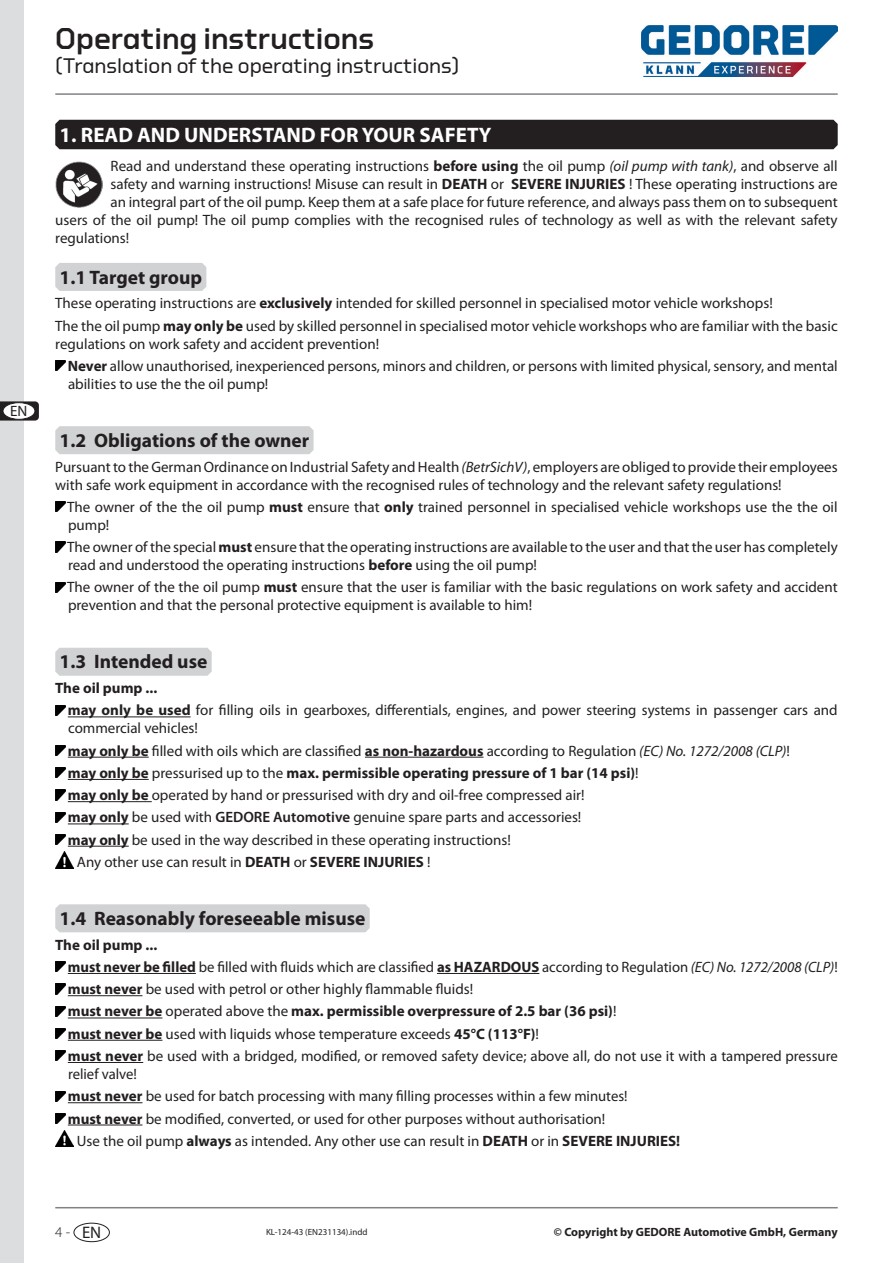
<style>
.page{position:relative;width:893px;height:1263px;background:#fff}
.page>*{position:absolute;margin:0;border:0;box-sizing:border-box;transform-origin:0 0}
.t1{font:500 30px "GEDORE Type";color:#231f20}
.t2{font:21px "GEDORE Type";color:#231f20}
.t3{font:700 21px "Myriad Pro";color:#fff}
.t4{font:700 19.5px "Myriad Pro";color:#231f20}
.t5{font:15px/18px "Myriad Pro";color:#231f20}
.t6{font:700 15px "Myriad Pro";color:#231f20}
.t7{font:300 15px "Myriad Pro";color:#231f20}
.t8{font:700 12px "Myriad Pro";color:#231f20}
.t9{font:9px "Myriad Pro";color:#231f20}
.s1{font-weight:700}
.s2{font-style:italic}
.s3{font-weight:400}
.s4{font-weight:600}
.s5{font-weight:400;font-size:16.65px}
</style>
<div class="page">
<div style="left:0;top:0;width:23px;height:1263px;background:#dcdddf"></div>
<hr style="left:55px;top:1207px;width:783px;height:1px;background:#808285">
<div style="left:74px;top:1223px;width:36px;height:19px;border:1px solid #231f20;border-radius:50%"></div>
<svg style="left:0;top:401px;width:39px;height:20px"></svg>
<div style="left:3px;top:403px;width:32px;height:16px;background:#fff;border-radius:50%"></div>
<div style="left:3px;top:402px;width:32px;height:18px;border:1px solid #231f20;border-radius:50%"></div>
<hr style="left:55px;top:93px;width:783px;height:2px;background:#808285">
<img style="left:641px;top:26px;width:197px;height:50px">
<div style="left:55px;top:120px;width:783px;height:29px;background:#231f20"></div>
<div style="left:55px;top:263px;width:151px;height:28px;background:#d1d2d4"></div>
<div style="left:55px;top:426px;width:259px;height:28px;background:#d1d2d4"></div>
<div style="left:55px;top:648px;width:157px;height:28px;background:#d1d2d4"></div>
<hr style="left:68px;top:716px;width:123px;height:1px;background:#231f20">
<hr style="left:68px;top:757px;width:81px;height:1px;background:#231f20">
<hr style="left:365px;top:757px;width:119px;height:1px;background:#231f20">
<hr style="left:68px;top:779px;width:81px;height:1px;background:#231f20">
<hr style="left:68px;top:801px;width:84px;height:1px;background:#231f20">
<hr style="left:68px;top:823px;width:61px;height:1px;background:#231f20">
<hr style="left:68px;top:846px;width:61px;height:1px;background:#231f20">
<div style="left:55px;top:904px;width:315px;height:28px;background:#d1d2d4"></div>
<hr style="left:68px;top:973px;width:128px;height:1px;background:#231f20">
<hr style="left:437px;top:973px;width:102px;height:1px;background:#231f20">
<hr style="left:68px;top:995px;width:74px;height:1px;background:#231f20">
<hr style="left:68px;top:1017px;width:94px;height:1px;background:#231f20">
<hr style="left:68px;top:1040px;width:94px;height:1px;background:#231f20">
<hr style="left:68px;top:1062px;width:75px;height:1px;background:#231f20">
<hr style="left:68px;top:1102px;width:74px;height:1px;background:#231f20">
<hr style="left:68px;top:1124px;width:74px;height:1px;background:#231f20">
<img style="left:55px;top:161px;width:47px;height:47px">
<svg style="left:55px;top:361px;width:11px;height:10px"></svg>
<svg style="left:55px;top:502px;width:11px;height:10px"></svg>
<svg style="left:55px;top:542px;width:11px;height:10px"></svg>
<svg style="left:55px;top:582px;width:11px;height:10px"></svg>
<svg style="left:55px;top:705px;width:11px;height:10px"></svg>
<svg style="left:55px;top:745px;width:11px;height:11px"></svg>
<svg style="left:55px;top:768px;width:11px;height:10px"></svg>
<svg style="left:55px;top:790px;width:11px;height:10px"></svg>
<svg style="left:55px;top:812px;width:11px;height:10px"></svg>
<svg style="left:55px;top:834px;width:11px;height:11px"></svg>
<img style="left:55px;top:852px;width:19px;height:16px">
<svg style="left:55px;top:962px;width:11px;height:10px"></svg>
<svg style="left:55px;top:984px;width:11px;height:10px"></svg>
<svg style="left:55px;top:1006px;width:11px;height:10px"></svg>
<svg style="left:55px;top:1028px;width:11px;height:11px"></svg>
<svg style="left:55px;top:1051px;width:11px;height:10px"></svg>
<svg style="left:55px;top:1091px;width:11px;height:10px"></svg>
<svg style="left:55px;top:1113px;width:11px;height:10px"></svg>
<img style="left:55px;top:1131px;width:19px;height:16px">
<p class="t5" style="left:10px;top:402px;width:19px">EN</p>
<h1 class="t1" style="left:55px;top:21px;width:320px">Operating instructions</h1>
<h2 class="t2" style="left:55px;top:54px;width:406px">(Translation of the operating instructions)</h2>
<p class="t3" style="left:60px;top:121px;width:433px">1. READ AND UNDERSTAND FOR YOUR SAFETY</p>
<p class="t5" style="left:111px;top:156px;width:729px">Read and understand these operating instructions <span class="s1">before using</span> the oil pump <span class="s2">(oil pump with tank)</span>, and observe all</p>
<p class="t5" style="left:111px;top:174px;width:729px">safety and warning instructions! Misuse can result in <span class="s1">DEATH</span> or <span class="s1">SEVERE INJURIES</span> ! These operating instructions are</p>
<p class="t5" style="left:111px;top:192px;width:729px">an integral part of the oil pump. Keep them at a safe place for future reference, and always pass them on to subsequent</p>
<p class="t5" style="left:55px;top:210px;width:784px">users of the oil pump! The oil pump complies with the recognised rules of technology as well as with the relevant safety</p>
<p class="t5" style="left:55px;top:228px;width:76px">regulations!</p>
<p class="t4" style="left:60px;top:264px;width:144px">1.1 Target group</p>
<p class="t5" style="left:55px;top:294px;width:719px">These operating instructions are <span class="s1">exclusively</span> intended for skilled personnel in specialised motor vehicle workshops!</p>
<p class="t5" style="left:55px;top:316px;width:784px">The the oil pump <span class="s1">may only be</span> used by skilled personnel in specialised motor vehicle workshops who are familiar with the basic regulations on work safety and accident prevention!</p>
<p class="t5" style="left:68px;top:356px;width:771px"><span class="s1">Never</span> allow unauthorised, inexperienced persons, minors and children, or persons with limited physical, sensory, and mental abilities to use the the oil pump!</p>
<p class="t4" style="left:60px;top:427px;width:251px">1.2 Obligations of the owner</p>
<p class="t5" style="left:55px;top:457px;width:784px">Pursuant to the German Ordinance on Industrial Safety and Health <span class="s2">(BetrSichV)</span>, employers are obliged to provide their employees with safe work equipment in accordance with the recognised rules of technology and the relevant safety regulations!</p>
<p class="t5" style="left:67px;top:498px;width:772px">The owner of the the oil pump <span class="s1">must</span> ensure that <span class="s1">only</span> trained personnel in specialised vehicle workshops use the the oil pump!</p>
<p class="t5" style="left:67px;top:538px;width:772px">The owner of the special <span class="s1">must</span> ensure that the operating instructions are available to the user and that the user has completely read and understood the operating instructions <span class="s1">before</span> using the oil pump!</p>
<p class="t5" style="left:67px;top:578px;width:772px">The owner of the the oil pump <span class="s1">must</span> ensure that the user is familiar with the basic regulations on work safety and accident prevention and that the personal protective equipment is available to him!</p>
<p class="t4" style="left:60px;top:649px;width:149px">1.3 Intended use</p>
<p class="t6" style="left:55px;top:678px;width:104px">The oil pump ...</p>
<p class="t5" style="left:68px;top:701px;width:771px"><span class="s1">may only be used</span> for filling oils in gearboxes, differentials, engines, and power steering systems in passenger cars and commercial vehicles!</p>
<p class="t5" style="left:68px;top:741px;width:724px"><span class="s1">may only be</span> filled with oils which are classified <span class="s1">as non-hazardous</span> according to Regulation <span class="s2">(EC) No. 1272/2008 (CLP)</span>!</p>
<p class="t6" style="left:68px;top:763px;width:572px">may only be <span class="s3">pressurised up to the</span> max. permissible operating pressure of 1 bar (14 psi)<span class="s3">!</span></p>
<p class="t5" style="left:68px;top:786px;width:518px"><span class="s1">may only be</span> operated by hand or pressurised with dry and oil-free compressed air!</p>
<p class="t5" style="left:68px;top:808px;width:515px"><span class="s1">may only</span> be used with <span class="s4">GEDORE Automotive</span> genuine spare parts and accessories!</p>
<p class="t5" style="left:68px;top:830px;width:445px"><span class="s1">may only</span> be used in the way described in these operating instructions!</p>
<p class="t5" style="left:77px;top:853px;width:355px">Any other use can result in <span class="s1">DEATH</span> or <span class="s1">SEVERE INJURIES</span> !</p>
<p class="t4" style="left:60px;top:906px;width:307px">1.4 Reasonably foreseeable misuse</p>
<p class="t6" style="left:55px;top:935px;width:104px">The oil pump ...</p>
<p class="t5" style="left:68px;top:958px;width:771px"><span class="s1">must never be filled</span> be filled with fluids which are classified <span class="s1">as HAZARDOUS</span> according to Regulation <span class="s2">(EC) No. 1272/2008 (CLP)</span>!</p>
<p class="t5" style="left:68px;top:980px;width:407px"><span class="s1">must never</span> be used with petrol or other highly flammable fluids!</p>
<p class="t6" style="left:68px;top:1002px;width:550px">must never be <span class="s3">operated above the</span> max. permissible overpressure of 2.5 bar (36 psi)<span class="s3">!</span></p>
<p class="t5" style="left:68px;top:1024px;width:473px"><span class="s1">must never be</span> used with liquids whose temperature exceeds <span class="s1">45°C (113°F)</span>!</p>
<p class="t5" style="left:68px;top:1047px;width:771px"><span class="s1">must never</span> be used with a bridged, modified, or removed safety device; above all, do not use it with a tampered pressure relief valve!</p>
<p class="t5" style="left:68px;top:1087px;width:561px"><span class="s1">must never</span> be used for batch processing with many filling processes within a few minutes!</p>
<p class="t5" style="left:68px;top:1109px;width:539px"><span class="s1">must never</span> be modified, converted, or used for other purposes without authorisation!</p>
<p class="t5" style="left:77px;top:1131px;width:605px">Use the oil pump <span class="s1">always</span> as intended. Any other use can result in <span class="s1">DEATH</span> or in <span class="s1">SEVERE INJURIES!</span></p>
<p class="t7" style="left:55px;top:1223px;width:47px">4- <span class="s5">EN</span></p>
<p class="t9" style="left:266px;top:1226px;width:103px">KL-124-43 (EN231134).indd</p>
<p class="t8" style="left:554px;top:1224px;width:285px">© Copyright by GEDORE Automotive GmbH, Germany</p>
</div>
